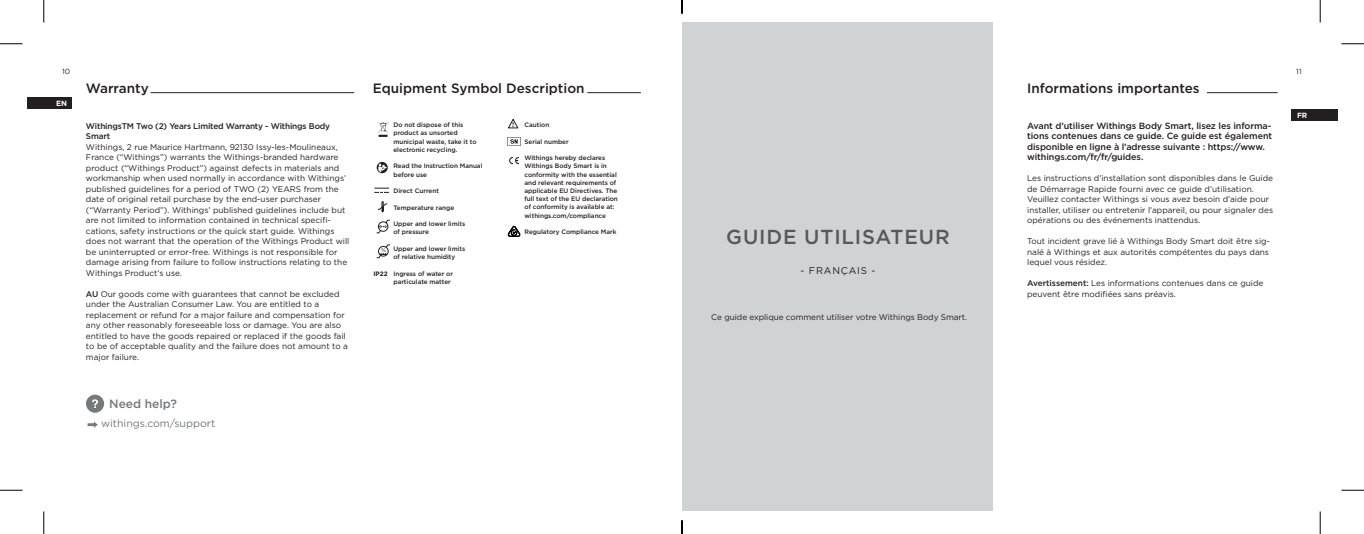
<style>
.page{position:relative;width:1364px;height:534px;background:#fff}
.page>*{position:absolute;margin:0;border:0;box-sizing:border-box;transform-origin:0 0}
.t1{font:500 20.25px "Gotham";letter-spacing:.04em;color:#57585a}
.t2{font:500 13.5px "Gotham";color:#231f20}
.t3{font:500 12px "Gotham";color:#76787b}
.t4{font:10.5px "Gotham";color:#76787b}
.t5{font:9.75px "Gotham";letter-spacing:.08em;color:#231f20}
.t6{font:500 9px/10.5px "Gotham";letter-spacing:-.01em;color:#231f20}
.t7{font:8.25px/10.5px "Gotham";color:#231f20}
.t8{font:500 8.25px/10.5px "Gotham";letter-spacing:-.02em;color:#231f20}
.t9{font:7.5px "Gotham";color:#231f20}
.t10{font:700 7.5px "Gotham";color:#fff}
.t11{font:700 6.75px "Gotham";color:#231f20}
.t12{font:500 6.3px/8.2px "Gotham";letter-spacing:-.005em;color:#231f20}
.t13{font:700 6.3px "Gotham";color:#231f20}
.s1{font-weight:500}
</style>
<div class="page">
<div style="left:1290px;top:109px;width:46px;height:12px;background:#231f20"></div>
<div style="left:27px;top:98px;width:44px;height:11px;background:#231f20"></div>
<svg style="left:377px;top:122px;width:11px;height:15px"></svg>
<svg style="left:376px;top:162px;width:12px;height:11px"></svg>
<svg style="left:377px;top:201px;width:10px;height:11px"></svg>
<svg style="left:508px;top:119px;width:10px;height:9px"></svg>
<svg style="left:376px;top:220px;width:14px;height:13px"></svg>
<svg style="left:376px;top:244px;width:14px;height:14px"></svg>
<svg style="left:507px;top:226px;width:13px;height:11px"></svg>
<svg style="left:374px;top:188px;width:15px;height:5px"></svg>
<svg style="left:507px;top:137px;width:14px;height:9px"></svg>
<hr style="left:151px;top:92px;width:203px;height:1px;background:#231f20">
<hr style="left:587px;top:92px;width:53px;height:1px;background:#231f20">
<div style="left:86px;top:395px;width:18px;height:18px;background:#76787b;border-radius:50%"></div>
<svg style="left:92px;top:399px;width:6px;height:9px"></svg>
<svg style="left:88px;top:422px;width:10px;height:6px"></svg>
<svg style="left:509px;top:157px;width:10px;height:7px"></svg>
<div style="left:682px;top:22px;width:310px;height:489px;background:#d1d2d4"></div>
<hr style="left:1206px;top:92px;width:71px;height:1px;background:#231f20">
<svg style="left:0;top:44px;width:22px;height:1px"></svg>
<svg style="left:1341px;top:44px;width:22px;height:1px"></svg>
<svg style="left:0;top:490px;width:22px;height:1px"></svg>
<svg style="left:1341px;top:490px;width:22px;height:1px"></svg>
<svg style="left:44px;top:0;width:1px;height:23px"></svg>
<svg style="left:44px;top:511px;width:1px;height:23px"></svg>
<svg style="left:1319px;top:0;width:1px;height:23px"></svg>
<svg style="left:1319px;top:511px;width:1px;height:23px"></svg>
<svg style="left:681px;top:0;width:1px;height:13px"></svg>
<svg style="left:681px;top:520px;width:1px;height:14px"></svg>
<p class="t9" style="left:62px;top:67px;width:10px">10</p>
<p class="t10" style="left:56px;top:99px;width:12px">EN</p>
<h2 class="t2" style="left:86px;top:79px;width:64px">Warranty</h2>
<p class="t8" style="left:86px;top:121px;width:246px">WithingsTM Two (2) Years Limited Warranty - Withings Body<br>Smart</p>
<p class="t7" style="left:86px;top:142px;width:265px">Withings, 2 rue Maurice Hartmann, 92130 Issy-les-Moulineaux, France (“Withings”) warrants the Withings-branded hardware product (“Withings Product”) against defects in materials and workmanship when used normally in accordance with Withings’ published guidelines for a period of TWO (2) YEARS from the date of original retail purchase by the end-user purchaser (“Warranty Period”). Withings’ published guidelines include but are not limited to information contained in technical specifi&shy;cations, safety instructions or the quick start guide. Withings does not warrant that the operation of the Withings Product will be uninterrupted or error-free. Withings is not responsible for damage arising from failure to follow instructions relating to the Withings Product’s use.</p>
<p class="t7" style="left:86px;top:289px;width:263px"><span class="s1">AU</span> Our goods come with guarantees that cannot be excluded under the Australian Consumer Law. You are entitled to a replacement or refund for a major failure and compensation for any other reasonably foreseeable loss or damage. You are also entitled to have the goods repaired or replaced if the goods fail to be of acceptable quality and the failure does not amount to a major failure.</p>
<h3 class="t3" style="left:109px;top:396px;width:69px">Need help?</h3>
<p class="t4" style="left:101px;top:417px;width:116px">withings.com/support</p>
<h2 class="t2" style="left:373px;top:79px;width:213px">Equipment Symbol Description</h2>
<p class="t12" style="left:393px;top:121px;width:85px">Do not dispose of this product as unsorted municipal waste, take it to electronic recycling.</p>
<p class="t12" style="left:393px;top:162px;width:91px">Read the Instruction Manual before use</p>
<p class="t12" style="left:393px;top:187px;width:47px">Direct Current</p>
<p class="t12" style="left:393px;top:203px;width:62px">Temperature range</p>
<p class="t12" style="left:393px;top:220px;width:73px">Upper and lower limits of pressure</p>
<p class="t12" style="left:393px;top:244px;width:73px">Upper and lower limits of relative humidity</p>
<p class="t12" style="left:393px;top:269px;width:61px">Ingress of water or particulate matter</p>
<p class="t11" style="left:512px;top:120px;width:4px">!</p>
<p class="t12" style="left:524px;top:121px;width:26px">Caution</p>
<p class="t12" style="left:524px;top:137px;width:46px">Serial number</p>
<p class="t12" style="left:524px;top:154px;width:95px">Withings hereby declares<br>Withings Body Smart is in conformity with the essential and relevant requirements of applicable EU Directives. The full text of the EU declaration of conformity is available at: withings.com/compliance</p>
<p class="t12" style="left:524px;top:228px;width:93px">Regulatory Compliance Mark</p>
<p class="t13" style="left:373px;top:269px;width:16px">IP22</p>
<h1 class="t1" style="left:726px;top:223px;width:225px">GUIDE UTILISATEUR</h1>
<p class="t5" style="left:800px;top:264px;width:76px">- FRANÇAIS -</p>
<p class="t7" style="left:711px;top:312px;width:257px">Ce guide explique comment utiliser votre Withings Body Smart.</p>
<h2 class="t2" style="left:1026px;top:79px;width:174px">Informations importantes</h2>
<p class="t6" style="left:1026px;top:120px;width:246px">Avant d’utiliser Withings Body Smart, lisez les informa&shy;tions contenues dans ce guide. Ce guide est également disponible en ligne à l’adresse suivante : https://www. withings.com/fr/fr/guides.</p>
<p class="t7" style="left:1026px;top:173px;width:247px">Les instructions d’installation sont disponibles dans le Guide de Démarrage Rapide fourni avec ce guide d’utilisation.<br>Veuillez contacter Withings si vous avez besoin d’aide pour installer, utiliser ou entretenir l’appareil, ou pour signaler des opérations ou des événements inattendus.</p>
<p class="t7" style="left:1026px;top:236px;width:244px">Tout incident grave lié à Withings Body Smart doit être sig&shy;nalé à Withings et aux autorités compétentes du pays dans lequel vous résidez.</p>
<p class="t7" style="left:1026px;top:278px;width:238px"><span class="s1">Avertissement:</span> Les informations contenues dans ce guide peuvent être modifiées sans préavis.</p>
<p class="t9" style="left:1295px;top:67px;width:7px">11</p>
<p class="t10" style="left:1296px;top:110px;width:12px">FR</p>
</div>
